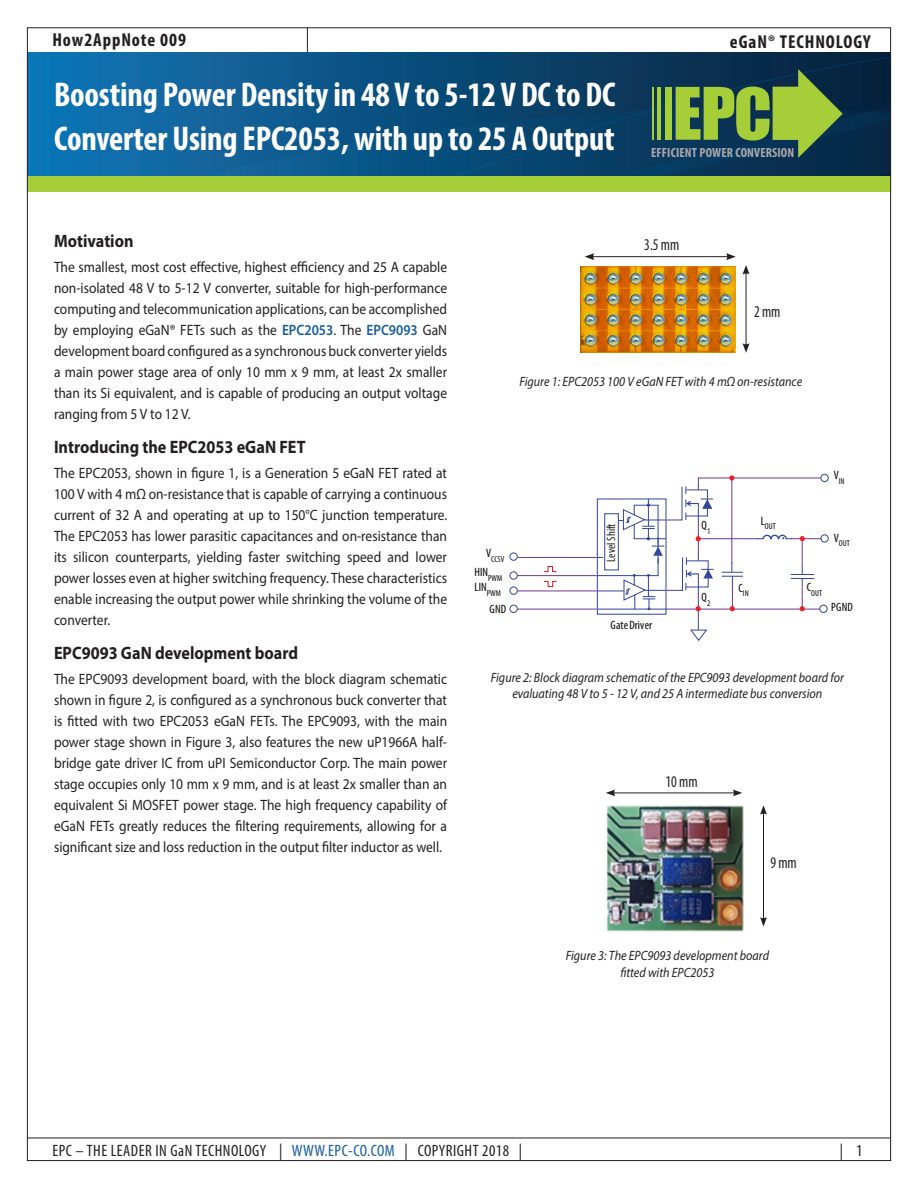
<style>
.page{position:relative;width:918px;height:1188px;background:#fff}
.page>*{position:absolute;margin:0;border:0;box-sizing:border-box;transform-origin:0 0}
.t1{font:700 condensed 34.5px/43.2px "Myriad Pro";letter-spacing:-.005em;color:#fff}
.t2{font:700 condensed 18.75px "Myriad Pro";letter-spacing:.05em;color:#231f20}
.intro_text{font:700 18px "Myriad Pro";color:#231f20;scale:.9 1}
.intro_text-2{font:condensed 16.5px "Myriad Pro";letter-spacing:.03em;color:#231f20}
.intro_text-3{font:condensed 16.5px "Myriad Pro";letter-spacing:.03em;color:#231f20;scale:.9 1}
.intro_text-4{font:15px/21px "Myriad Pro";color:#231f20;text-align:justify;scale:.9 1}
.t3{font:italic 13.5px/16.5px "Myriad Pro";color:#231f20;text-align:center;scale:.9 1}
.t4{font:700 condensed 13.35px "Myriad Pro";letter-spacing:.01em;color:#a8a9ad}
.t5{font:condensed 12px/14.4px "Myriad Pro";letter-spacing:.01em;color:#050504}
.t6{font:condensed 12px "Myriad Pro";letter-spacing:.01em;color:#231f20}
.t7{font:condensed 8.55px "Myriad Pro";color:#050504}
.s1{font-weight:600;color:#175d9e}
.s2{color:#175d9e}
</style>
<div class="page">
<div style="left:27px;top:176px;width:864px;height:16px;background:#a6ce39"></div>
<hr style="left:27px;top:1138px;width:864px;height:1px;background:#231f20">
<svg style="left:307px;top:29px;width:1px;height:23px"></svg>
<img style="left:29px;top:52px;width:860px;height:124px">
<div style="left:665px;top:87px;width:7px;height:53px;background:#a6ce39"></div>
<hr style="left:652px;top:87px;width:2px;height:53px;background:#a6ce39">
<hr style="left:658px;top:87px;width:3px;height:53px;background:#a6ce39">
<svg style="left:676px;top:69px;width:167px;height:89px;background:#507845"></svg>
<hr style="left:517px;top:557px;width:80px;height:1px;background:#6e3896">
<hr style="left:517px;top:590px;width:80px;height:1px;background:#6e3896">
<hr style="left:518px;top:609px;width:79px;height:1px;background:#6e3896">
<hr style="left:517px;top:575px;width:80px;height:1px;background:#6e3896">
<div style="left:819px;top:605px;width:9px;height:8px;border:1px solid #34459c;border-radius:50%"></div>
<div style="left:509px;top:605px;width:9px;height:8px;border:1px solid #34459c;border-radius:50%"></div>
<svg style="left:544px;top:566px;width:13px;height:6px"></svg>
<svg style="left:544px;top:581px;width:13px;height:6px"></svg>
<div style="left:509px;top:586px;width:9px;height:9px;border:1px solid #34459c;border-radius:50%"></div>
<div style="left:509px;top:571px;width:9px;height:9px;border:1px solid #34459c;border-radius:50%"></div>
<div style="left:509px;top:552px;width:9px;height:9px;border:1px solid #34459c;border-radius:50%"></div>
<div style="left:820px;top:474px;width:9px;height:8px;border:1px solid #34459c;border-radius:50%"></div>
<div style="left:820px;top:534px;width:9px;height:9px;border:1px solid #34459c;border-radius:50%"></div>
<svg style="left:597px;top:475px;width:225px;height:166px"></svg>
<img style="left:606px;top:792px;width:138px;height:140px">
<hr style="left:613px;top:793px;width:122px;height:1px;background:#231f20">
<svg style="left:606px;top:789px;width:9px;height:7px"></svg>
<svg style="left:733px;top:789px;width:9px;height:7px"></svg>
<hr style="left:763px;top:812px;width:1px;height:108px;background:#231f20">
<svg style="left:760px;top:805px;width:7px;height:10px"></svg>
<svg style="left:760px;top:917px;width:7px;height:10px"></svg>
<img style="left:580px;top:267px;width:156px;height:85px">
<hr style="left:592px;top:256px;width:137px;height:1px;background:#231f20">
<svg style="left:585px;top:253px;width:9px;height:7px"></svg>
<svg style="left:726px;top:253px;width:10px;height:7px"></svg>
<hr style="left:746px;top:272px;width:1px;height:74px;background:#231f20">
<svg style="left:743px;top:265px;width:7px;height:10px"></svg>
<svg style="left:743px;top:343px;width:7px;height:10px"></svg>
<p class="t2" style="left:52px;top:28px;width:135px">How2AppNote 009</p>
<p class="t2" style="left:730px;top:30px;width:142px">eGaN® TECHNOLOGY</p>
<p class="t1" style="left:54px;top:72px;width:563px">Boosting Power Density in 48 V to 5-12 V DC to DC<br>Converter Using EPC2053, with up to 25 A Output</p>
<p class="t4" style="left:651px;top:144px;width:145px">EFFICIENT POWER CONVERSION</p>
<p class="intro_text" style="left:54px;top:229px;width:90px">Motivation</p>
<p class="intro_text-4" style="left:54px;top:256px;width:438px">The smallest, most cost effective, highest efficiency and 25 A capable non-isolated 48 V to 5-12 V converter, suitable for high-performance computing and telecommunication applications, can be accomplished by employing eGaN® FETs such as the <span class="s1">EPC2053</span>. The <span class="s1">EPC9093</span> GaN development board configured as a synchronous buck converter yields a main power stage area of only 10 mm x 9 mm, at least 2x smaller than its Si equivalent, and is capable of producing an output voltage ranging from 5 V to 12 V.</p>
<p class="intro_text" style="left:54px;top:435px;width:281px">Introducing the EPC2053 eGaN FET</p>
<p class="intro_text-4" style="left:54px;top:462px;width:438px">The EPC2053, shown in figure 1, is a Generation 5 eGaN FET rated at 100 V with 4 mΩ on-resistance that is capable of carrying a continuous current of 32 A and operating at up to 150°C junction temperature.<br>The EPC2053 has lower parasitic capacitances and on-resistance than its silicon counterparts, yielding faster switching speed and lower power losses even at higher switching frequency. These characteristics enable increasing the output power while shrinking the volume of the converter.</p>
<p class="intro_text" style="left:54px;top:642px;width:273px">EPC9093 GaN development board</p>
<p class="intro_text-4" style="left:54px;top:668px;width:438px">The EPC9093 development board, with the block diagram schematic shown in figure 2, is configured as a synchronous buck converter that is fitted with two EPC2053 eGaN FETs. The EPC9093, with the main power stage shown in Figure 3, also features the new uP1966A half&shy;bridge gate driver IC from uPI Semiconductor Corp. The main power stage occupies only 10 mm x 9 mm, and is at least 2x smaller than an equivalent Si MOSFET power stage. The high frequency capability of eGaN FETs greatly reduces the filtering requirements, allowing for a significant size and loss reduction in the output filter inductor as well.</p>
<p class="intro_text-3" style="left:644px;top:234px;width:40px">3.5 mm</p>
<p class="intro_text-3" style="left:754px;top:301px;width:31px">2 mm</p>
<p class="t3" style="left:519px;top:373px;width:316px">Figure 1: EPC2053 100 V eGaN FET with 4 mΩ on-resistance</p>
<p class="t7" style="left:834px;top:476px;width:12px"><sup>V</sup>IN</p>
<p class="t7" style="left:761px;top:521px;width:16px"><sup>L</sup>OUT</p>
<p class="t5" style="left:702px;top:518px;width:10px">Q<sub>1</sub></p>
<p class="t6" style="left:604px;top:562px;width:40px;rotate:-90deg">LevelShift</p>
<p class="t7" style="left:834px;top:538px;width:17px"><sup>V</sup>OUT</p>
<p class="t7" style="left:486px;top:554px;width:20px"><sup>V</sup>CC5V</p>
<p class="t5" style="left:475px;top:565px;width:29px">HIN<sub>PWM<br></sub>LIN<sub>PWM</sub></p>
<p class="t7" style="left:807px;top:588px;width:17px"><sup>C</sup>OUT</p>
<p class="t7" style="left:738px;top:588px;width:12px"><sup>C</sup>IN</p>
<p class="t5" style="left:702px;top:589px;width:10px">Q<sub>2</sub></p>
<p class="t5" style="left:490px;top:602px;width:18px">GND</p>
<p class="t5" style="left:831px;top:600px;width:23px">PGND</p>
<p class="t5" style="left:611px;top:617px;width:43px">GateDriver</p>
<p class="t3" style="left:491px;top:669px;width:394px">Figure 2: Block diagram schematic of the EPC9093 development board for evaluating 48 V to 5 - 12 V, and 25 A intermediate bus conversion</p>
<p class="intro_text-3" style="left:666px;top:772px;width:37px">10 mm</p>
<p class="intro_text-3" style="left:770px;top:853px;width:31px">9 mm</p>
<p class="t3" style="left:566px;top:947px;width:227px">Figure 3: The EPC9093 development board fitted with EPC2053</p>
<p class="intro_text-2" style="left:52px;top:1140px;width:471px">EPC – THE LEADER IN GaN TECHNOLOGY | <span class="s2">WWW.EPC-CO.COM</span> | COPYRIGHT 2018 |</p>
<p class="intro_text-2" style="left:840px;top:1140px;width:24px">| 1</p>
</div>
